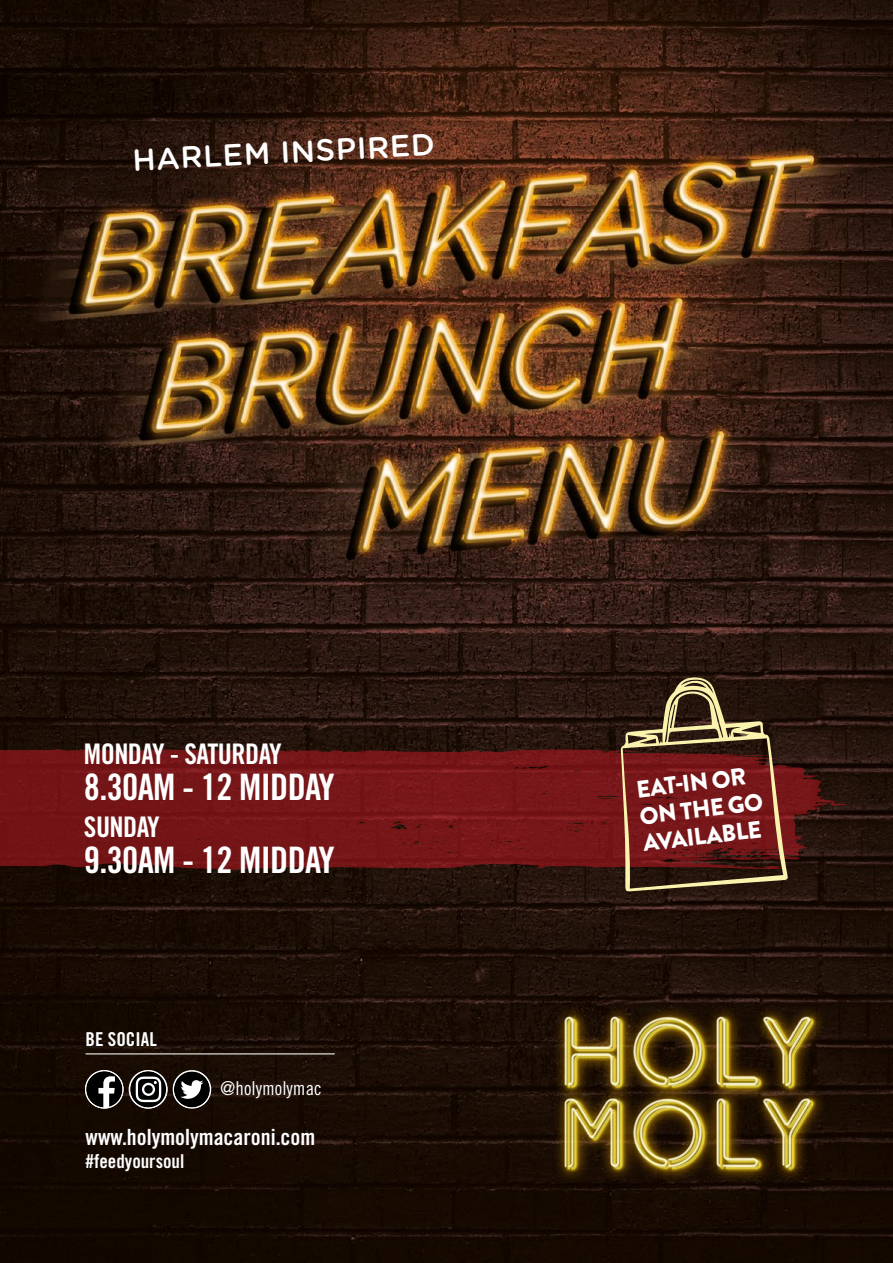
<style>
.page{position:relative;width:893px;height:1263px;background:#fff}
.page>*{position:absolute;margin:0;border:0;box-sizing:border-box;transform-origin:0 0}
.t1{font:36.45px "Trade Gothic Bold Cond Twenty";letter-spacing:-.02em;color:#fff}
.t2{font:500 30.6px "Gotham Rounded";color:#fff}
.t3{font:28.35px "Trade Gothic Bold Cond Twenty";letter-spacing:-.02em;color:#fff}
.t4{font:900 24px/27px "Brandon Grotesque";color:#fff}
.t5{font:22.35px "Trade Gothic Bold Cond Twenty";color:#fff}
.t6{font:19.2px "Trade Gothic Bold Cond Twenty";color:#fff}
.t7{font:19.2px "Trade Gothic Cond Eighteen";color:#fff}
</style>
<div class="page">
<img style="left:0;top:0;width:893px;height:1263px">
<img style="left:541px;top:979px;width:288px;height:230px">
<svg style="left:0;top:749px;width:846px;height:121px;background:#6c1516"></svg>
<svg style="left:621px;top:677px;width:167px;height:215px;background:#642f25"></svg>
<hr style="left:86px;top:1053px;width:249px;height:1px;background:#fff">
<div style="left:86px;top:1071px;width:37px;height:37px;background:#000;border-radius:50%"></div>
<div style="left:86px;top:1071px;width:37px;height:37px;border:1px solid #fff;border-radius:50%"></div>
<svg style="left:98px;top:1076px;width:17px;height:32px"></svg>
<div style="left:85px;top:1070px;width:39px;height:38px;border:1px solid #fff;border-radius:50%"></div>
<svg style="left:130px;top:1071px;width:37px;height:37px"></svg>
<div style="left:130px;top:1071px;width:37px;height:37px;border:1px solid #fff;border-radius:50%"></div>
<svg style="left:136px;top:1076px;width:25px;height:26px"></svg>
<div style="left:129px;top:1070px;width:38px;height:38px;border:1px solid #fff;border-radius:50%"></div>
<div style="left:173px;top:1071px;width:37px;height:37px;background:#000;border-radius:50%"></div>
<div style="left:173px;top:1071px;width:37px;height:37px;border:1px solid #fff;border-radius:50%"></div>
<svg style="left:180px;top:1080px;width:23px;height:19px"></svg>
<div style="left:173px;top:1070px;width:38px;height:38px;border:1px solid #fff;border-radius:50%"></div>
<p class="t2" style="left:131px;top:138px;width:304px;rotate:-3deg">HARLEM INSPIRED</p>
<p class="t3" style="left:84px;top:736px;width:199px">MONDAY - SATURDAY</p>
<p class="t1" style="left:84px;top:765px;width:252px">8.30AM - 12 MIDDAY</p>
<p class="t3" style="left:84px;top:809px;width:77px">SUNDAY</p>
<p class="t1" style="left:84px;top:838px;width:252px">9.30AM - 12 MIDDAY</p>
<p class="t6" style="left:86px;top:1027px;width:73px">BE SOCIAL</p>
<p class="t7" style="left:220px;top:1077px;width:103px">@holymolymac</p>
<p class="t5" style="left:86px;top:1123px;width:231px">www.holymolymacaroni.com</p>
<p class="t6" style="left:86px;top:1149px;width:100px">#feedyoursoul</p>
<p class="t4" style="left:635px;top:776px;width:125px;rotate:-7deg">EAT-IN OR<br>ON THE GO<br>AVAILABLE</p>
</div>
